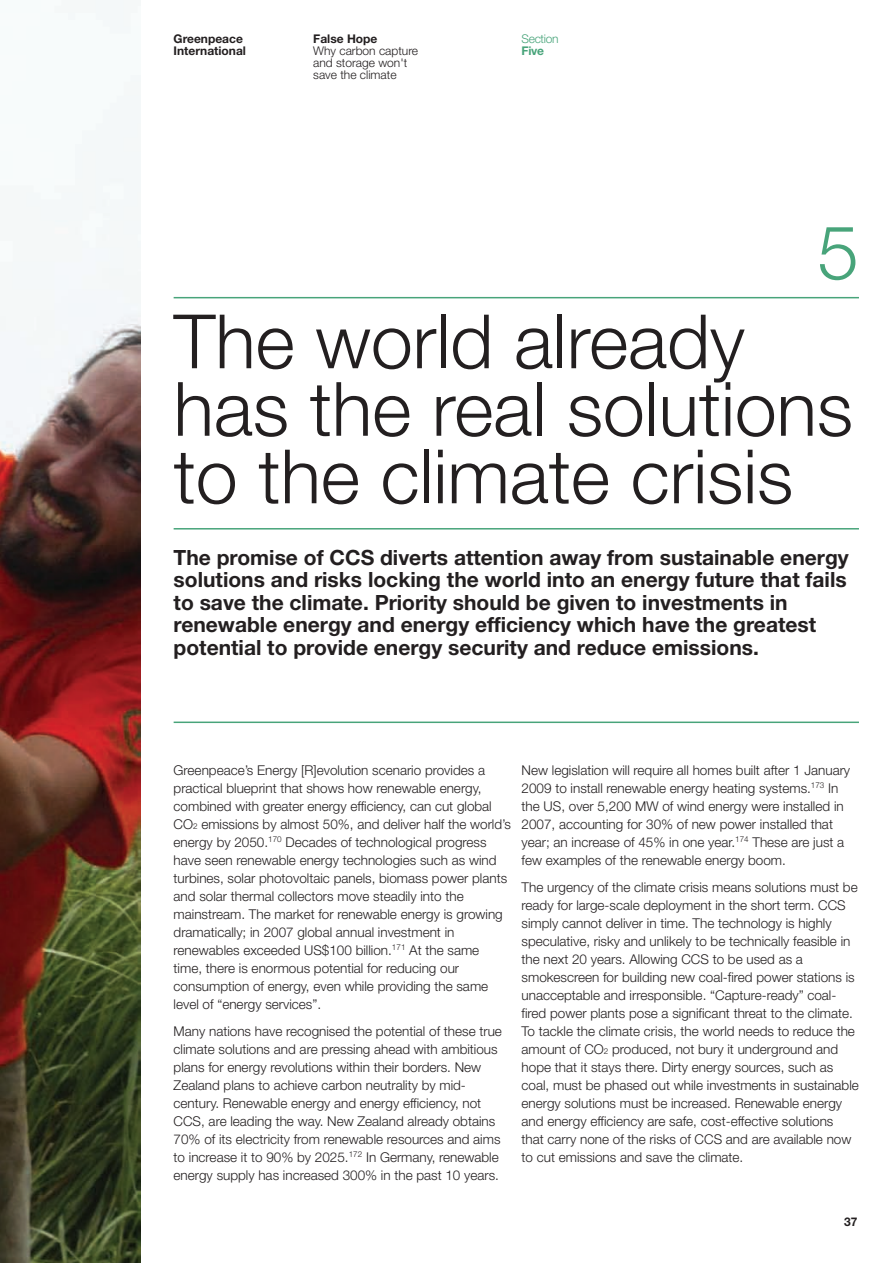
<style>
.page{position:relative;width:893px;height:1263px;background:#fff}
.page>*{position:absolute;margin:0;border:0;box-sizing:border-box;transform-origin:0 0}
.t1{font:300 75px/67.5px "Helvetica Neue LT Com";color:#231f20}
.t2{font:300 75px "Helvetica Neue LT Com";color:#48a47a}
.t3{font:700 21px/22.5px "Helvetica Neue LT Com";color:#231f20}
.t4{font:300 13.5px/18px "Helvetica Neue LT Com";color:#231f20}
.t5{font:300 12px/12px "Helvetica Neue LT Com";color:#231f20}
.t6{font:700 12px/12px "Helvetica Neue LT Com";color:#231f20}
.t7{font:300 12px "Helvetica Neue LT Com";letter-spacing:-.03em;color:#48a47a}
.t8{font:700 12px "Helvetica Neue LT Com";color:#48a47a}
.s1{font-size:8.1px}
</style>
<div class="page">
<hr style="left:174px;top:297px;width:685px;height:1px;background:#48a47a">
<hr style="left:174px;top:528px;width:685px;height:1px;background:#48a47a">
<hr style="left:174px;top:721px;width:685px;height:2px;background:#48a47a">
<img style="left:0;top:0;width:140px;height:1263px">
<p class="t6" style="left:174px;top:32px;width:74px">Greenpeace<br>International</p>
<p class="t6" style="left:313px;top:32px;width:66px">False Hope</p>
<p class="t5" style="left:313px;top:44px;width:106px">Why carbon capture and storage won't save the climate</p>
<p class="t7" style="left:522px;top:31px;width:38px">Section</p>
<p class="t8" style="left:522px;top:43px;width:24px">Five</p>
<h1 class="t2" style="left:817px;top:207px;width:43px">5</h1>
<h1 class="t1" style="left:174px;top:306px;width:681px">The world already has the real solutions to the climate crisis</h1>
<p class="t3" style="left:174px;top:545px;width:677px">The promise of CCS diverts attention away from sustainable energy solutions and risks locking the world into an energy future that fails to save the climate. Priority should be given to investments in renewable energy and energy efficiency which have the greatest potential to provide energy security and reduce emissions.</p>
<p class="t4" style="left:174px;top:760px;width:339px">Greenpeace’s Energy [R]evolution scenario provides a practical blueprint that shows how renewable energy, combined with greater energy efficiency, can cut global CO<span class="s1">2</span> emissions by almost 50%, and deliver half the world’s energy by 2050.<sup>170</sup> Decades of technological progress have seen renewable energy technologies such as wind turbines, solar photovoltaic panels, biomass power plants and solar thermal collectors move steadily into the mainstream. The market for renewable energy is growing dramatically; in 2007 global annual investment in renewables exceeded US$100 billion.<sup>171</sup> At the same time, there is enormous potential for reducing our consumption of energy, even while providing the same level of “energy services”.</p>
<p class="t4" style="left:174px;top:1021px;width:330px">Many nations have recognised the potential of these true climate solutions and are pressing ahead with ambitious plans for energy revolutions within their borders. New Zealand plans to achieve carbon neutrality by mid&shy;century. Renewable energy and energy efficiency, not CCS, are leading the way. New Zealand already obtains 70% of its electricity from renewable resources and aims to increase it to 90% by 2025.<sup>172</sup> In Germany, renewable energy supply has increased 300% in the past 10 years.</p>
<p class="t4" style="left:522px;top:760px;width:330px">New legislation will require all homes built after 1 January 2009 to install renewable energy heating systems.<sup>173</sup> In the US, over 5,200 MW of wind energy were installed in 2007, accounting for 30% of new power installed that year; an increase of 45% in one year.<sup>174</sup> These are just a few examples of the renewable energy boom.</p>
<p class="t4" style="left:522px;top:877px;width:339px">The urgency of the climate crisis means solutions must be ready for large-scale deployment in the short term. CCS simply cannot deliver in time. The technology is highly speculative, risky and unlikely to be technically feasible in the next 20 years. Allowing CCS to be used as a smokescreen for building new coal-fired power stations is unacceptable and irresponsible. “Capture-ready” coal&shy;fired power plants pose a significant threat to the climate.<br>To tackle the climate crisis, the world needs to reduce the amount of CO<span class="s1">2</span> produced, not bury it underground and hope that it stays there. Dirty energy sources, such as coal, must be phased out while investments in sustainable energy solutions must be increased. Renewable energy and energy efficiency are safe, cost-effective solutions that carry none of the risks of CCS and are available now to cut emissions and save the climate.</p>
<p class="t6" style="left:844px;top:1216px;width:15px">37</p>
</div>
